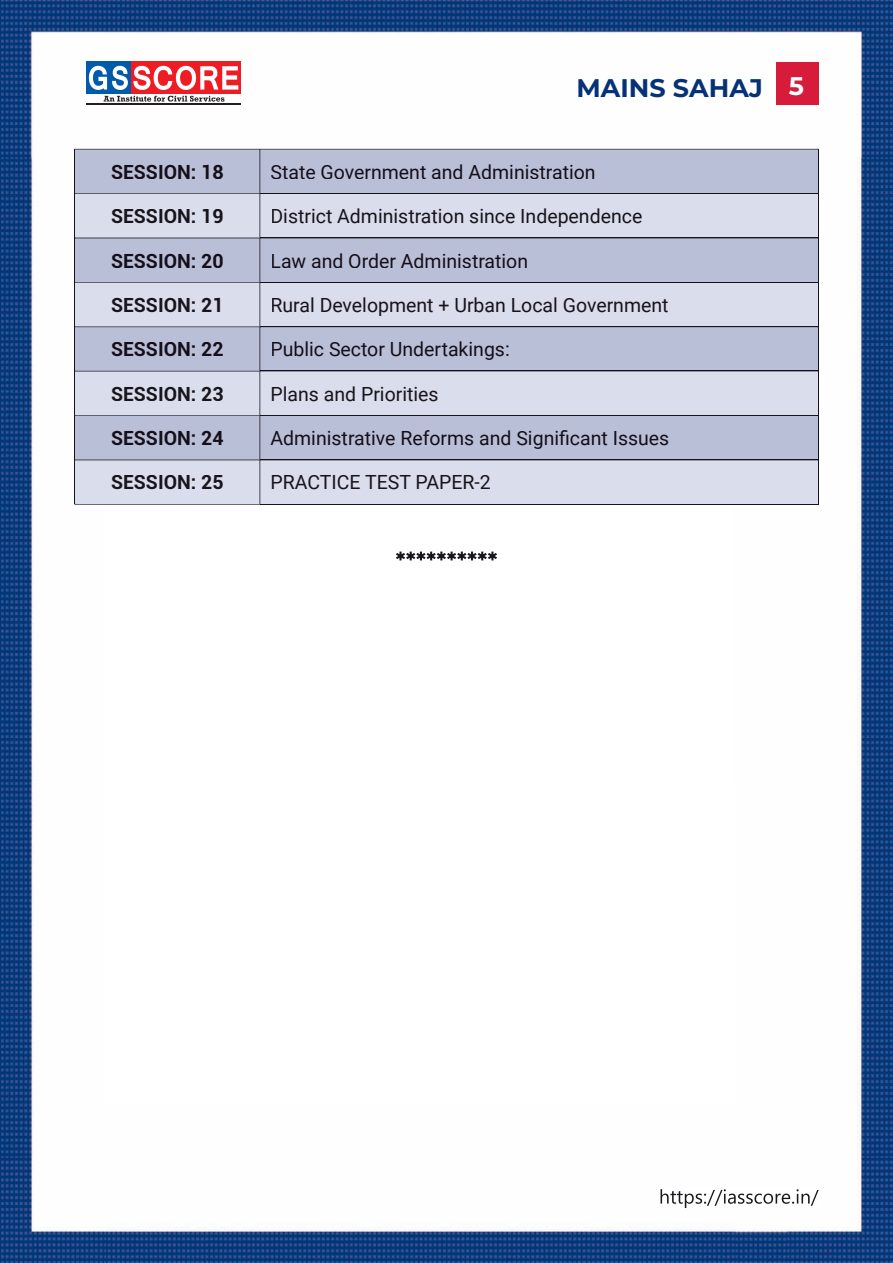
<style>
.page{position:relative;width:893px;height:1263px;background:#fff}
.page>*{position:absolute;margin:0;border:0;box-sizing:border-box;transform-origin:0 0}
.t1{font:700 25.5px "Montserrat";color:#053276}
.t2{font:19.5px "Roboto";color:#140f1a}
.t3{font:19.5px "Roboto";color:#17141b}
.t4{font:700 19.5px "Roboto";color:#140f1a}
.t5{font:700 19.5px "Roboto";color:#17141b}
.s1{color:#fff}
</style>
<div class="page">
<img style="left:1px;top:0;width:892px;height:158px">
<img style="left:1px;top:158px;width:104px;height:1105px">
<img style="left:788px;top:158px;width:105px;height:1105px">
<img style="left:105px;top:551px;width:683px;height:712px">
<img style="left:0;top:0;width:1px;height:1263px">
<div style="left:777px;top:62px;width:42px;height:43px;background:#d71b3a"></div>
<img style="left:660px;top:1189px;width:159px;height:19px">
<hr style="left:87px;top:103px;width:154px;height:2px;background:#231f20">
<div style="left:86px;top:62px;width:155px;height:32px;background:#ee1d23"></div>
<div style="left:86px;top:62px;width:45px;height:32px;background:#015aaa"></div>
<svg style="left:89px;top:66px;width:149px;height:36px"></svg>
<div style="left:76px;top:151px;width:742px;height:42px;background:#babfd8"></div>
<svg style="left:76px;top:195px;width:742px;height:309px;background:#cacee0"></svg>
<img style="left:74px;top:150px;width:1px;height:354px">
<hr style="left:75px;top:150px;width:1px;height:43px;background:#140f1a">
<hr style="left:75px;top:194px;width:1px;height:44px;background:#17141b">
<hr style="left:75px;top:238px;width:1px;height:44px;background:#140f1a">
<hr style="left:75px;top:283px;width:1px;height:43px;background:#17141b">
<hr style="left:75px;top:327px;width:1px;height:44px;background:#140f1a">
<hr style="left:75px;top:372px;width:1px;height:43px;background:#17141b">
<hr style="left:75px;top:416px;width:1px;height:44px;background:#140f1a">
<hr style="left:75px;top:460px;width:1px;height:44px;background:#17141b">
<svg style="left:74px;top:504px;width:186px;height:1px"></svg>
<hr style="left:260px;top:504px;width:558px;height:1px;background:#17141b">
<hr style="left:260px;top:150px;width:1px;height:43px;background:#140f1a">
<hr style="left:259px;top:150px;width:1px;height:43px;background:#140f1a">
<hr style="left:818px;top:150px;width:1px;height:43px;background:#140f1a">
<svg style="left:75px;top:149px;width:744px;height:2px"></svg>
<hr style="left:260px;top:194px;width:1px;height:44px;background:#17141b">
<hr style="left:259px;top:194px;width:1px;height:44px;background:#17141b">
<hr style="left:818px;top:194px;width:1px;height:44px;background:#17141b">
<svg style="left:74px;top:193px;width:745px;height:2px"></svg>
<hr style="left:260px;top:238px;width:1px;height:44px;background:#140f1a">
<hr style="left:259px;top:238px;width:1px;height:44px;background:#140f1a">
<hr style="left:818px;top:238px;width:1px;height:44px;background:#140f1a">
<svg style="left:74px;top:238px;width:744px;height:1px"></svg>
<hr style="left:260px;top:283px;width:1px;height:43px;background:#17141b">
<hr style="left:259px;top:283px;width:1px;height:43px;background:#17141b">
<hr style="left:818px;top:283px;width:1px;height:43px;background:#17141b">
<svg style="left:74px;top:282px;width:745px;height:2px"></svg>
<hr style="left:260px;top:327px;width:1px;height:44px;background:#140f1a">
<hr style="left:259px;top:327px;width:1px;height:44px;background:#140f1a">
<hr style="left:818px;top:327px;width:1px;height:44px;background:#140f1a">
<svg style="left:74px;top:326px;width:745px;height:2px"></svg>
<hr style="left:260px;top:372px;width:1px;height:43px;background:#17141b">
<hr style="left:259px;top:372px;width:1px;height:43px;background:#17141b">
<hr style="left:818px;top:372px;width:1px;height:43px;background:#17141b">
<svg style="left:74px;top:371px;width:745px;height:2px"></svg>
<hr style="left:260px;top:416px;width:1px;height:44px;background:#140f1a">
<hr style="left:259px;top:416px;width:1px;height:44px;background:#140f1a">
<hr style="left:818px;top:416px;width:1px;height:44px;background:#140f1a">
<svg style="left:74px;top:415px;width:745px;height:2px"></svg>
<hr style="left:260px;top:460px;width:1px;height:44px;background:#17141b">
<hr style="left:259px;top:460px;width:1px;height:44px;background:#17141b">
<hr style="left:818px;top:460px;width:1px;height:44px;background:#17141b">
<svg style="left:74px;top:460px;width:744px;height:1px"></svg>
<div style="left:112px;top:165px;width:111px;height:14px;background:#babfd8"></div>
<div style="left:271px;top:164px;width:323px;height:15px;background:#babfd8"></div>
<div style="left:112px;top:209px;width:111px;height:14px;background:#daddeb"></div>
<div style="left:272px;top:208px;width:370px;height:19px;background:#daddeb"></div>
<div style="left:112px;top:253px;width:111px;height:15px;background:#babfd8"></div>
<div style="left:272px;top:253px;width:255px;height:15px;background:#babfd8"></div>
<div style="left:112px;top:298px;width:108px;height:14px;background:#daddeb"></div>
<div style="left:272px;top:297px;width:396px;height:19px;background:#daddeb"></div>
<div style="left:112px;top:342px;width:111px;height:14px;background:#babfd8"></div>
<div style="left:272px;top:342px;width:236px;height:18px;background:#babfd8"></div>
<div style="left:112px;top:387px;width:111px;height:14px;background:#daddeb"></div>
<div style="left:272px;top:386px;width:166px;height:15px;background:#daddeb"></div>
<div style="left:112px;top:431px;width:111px;height:14px;background:#babfd8"></div>
<div style="left:271px;top:430px;width:397px;height:19px;background:#babfd8"></div>
<div style="left:112px;top:475px;width:111px;height:15px;background:#daddeb"></div>
<div style="left:272px;top:475px;width:218px;height:15px;background:#daddeb"></div>
<img style="left:396px;top:552px;width:101px;height:8px">
<h1 class="t1" style="left:577px;top:70px;width:229px">MAINS SAHAJ <span class="s1">5</span></h1>
<p class="t4" style="left:111px;top:158px;width:114px">SESSION: 18</p>
<p class="t2" style="left:271px;top:158px;width:327px">State Government and Administration</p>
<p class="t5" style="left:111px;top:202px;width:114px">SESSION: 19</p>
<p class="t3" style="left:271px;top:202px;width:373px">District Administration since Independence</p>
<p class="t4" style="left:111px;top:247px;width:114px">SESSION: 20</p>
<p class="t2" style="left:271px;top:247px;width:259px">Law and Order Administration</p>
<p class="t5" style="left:111px;top:291px;width:114px">SESSION: 21</p>
<p class="t3" style="left:271px;top:291px;width:400px">Rural Development + Urban Local Government</p>
<p class="t4" style="left:111px;top:336px;width:114px">SESSION: 22</p>
<p class="t2" style="left:271px;top:336px;width:241px">Public Sector Undertakings:</p>
<p class="t5" style="left:111px;top:380px;width:114px">SESSION: 23</p>
<p class="t3" style="left:271px;top:380px;width:170px">Plans and Priorities</p>
<p class="t4" style="left:111px;top:424px;width:114px">SESSION: 24</p>
<p class="t2" style="left:271px;top:424px;width:400px">Administrative Reforms and Significant Issues</p>
<p class="t5" style="left:111px;top:469px;width:114px">SESSION: 25</p>
<p class="t3" style="left:271px;top:469px;width:222px">PRACTICE TEST PAPER-2</p>
</div>
